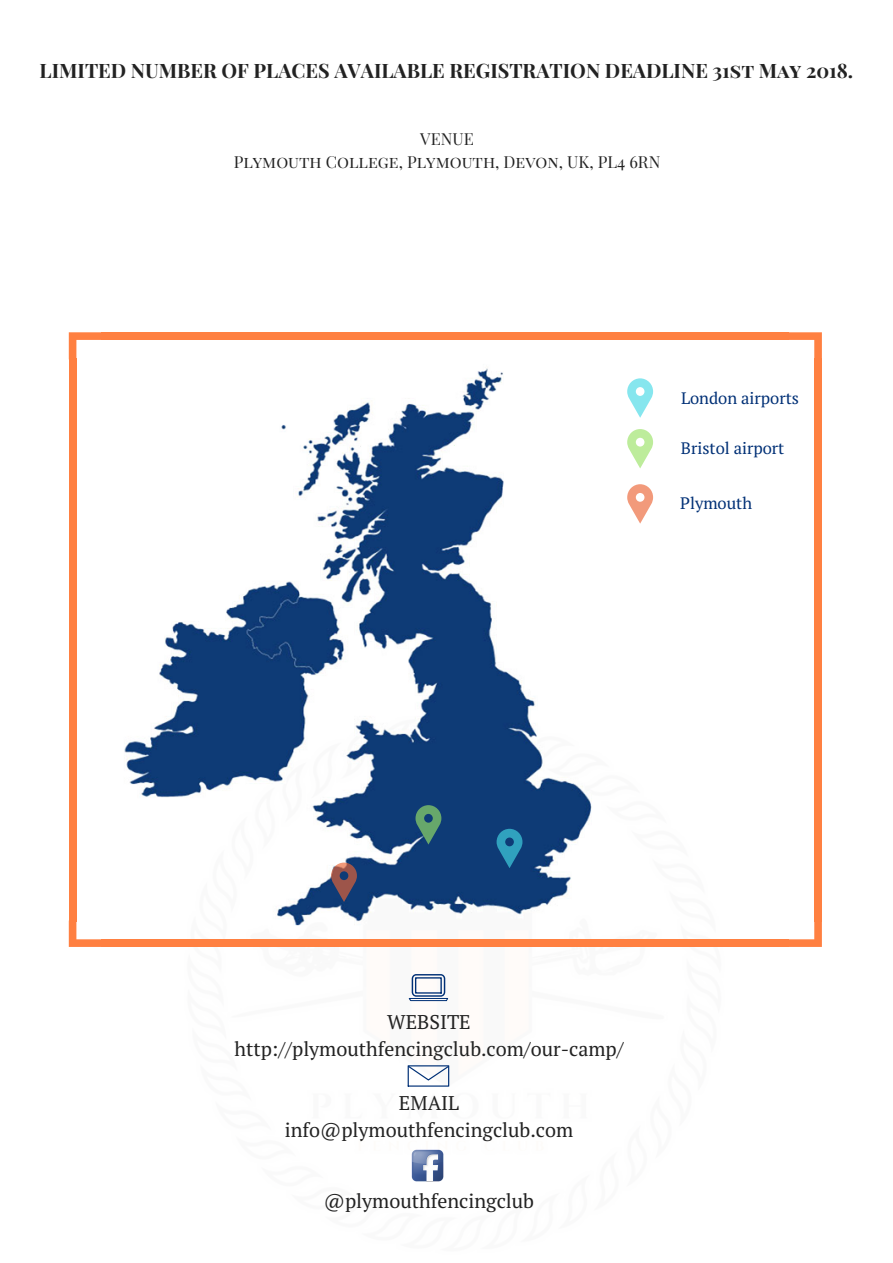
<style>
.page{position:relative;width:893px;height:1263px;background:#fff}
.page>*{position:absolute;margin:0;border:0;box-sizing:border-box;transform-origin:0 0}
.t1{font:19.8px/27px "PT Serif";color:#222;text-align:center}
.t2{font:700 19.8px "Playfair Display SC";color:#222}
.t3{font:16.5px/22.5px "Playfair Display SC";color:#222;text-align:center}
.t4{font:16.5px "PT Serif";color:#003076}
</style>
<div class="page">
<svg style="left:69px;top:332px;width:32px;height:27px"></svg>
<div style="left:69px;top:358px;width:7px;height:564px;background:#ff8041"></div>
<svg style="left:69px;top:920px;width:11px;height:27px"></svg>
<div style="left:101px;top:939px;width:687px;height:8px;background:#ff8041"></div>
<svg style="left:788px;top:922px;width:34px;height:25px"></svg>
<div style="left:814px;top:358px;width:8px;height:564px;background:#ff8041"></div>
<div style="left:101px;top:332px;width:687px;height:8px;background:#ff8041"></div>
<svg style="left:788px;top:332px;width:34px;height:26px"></svg>
<img style="left:80px;top:368px;width:574px;height:579px">
<svg style="left:331px;top:862px;width:26px;height:40px"></svg>
<svg style="left:627px;top:484px;width:26px;height:40px"></svg>
<svg style="left:415px;top:805px;width:26px;height:39px"></svg>
<svg style="left:627px;top:429px;width:26px;height:39px"></svg>
<svg style="left:497px;top:829px;width:25px;height:39px"></svg>
<svg style="left:627px;top:378px;width:26px;height:40px"></svg>
<img style="left:411px;top:1149px;width:33px;height:33px">
<svg style="left:409px;top:974px;width:39px;height:27px"></svg>
<svg style="left:408px;top:1065px;width:41px;height:22px"></svg>
<p class="t2" style="left:40px;top:56px;width:815px">LIMITED NUMBER OF PLACES AVAILABLE REGISTRATION DEADLINE 31st May 2018.</p>
<p class="t3" style="left:234px;top:127px;width:428px">VENUE<br>Plymouth College, Plymouth, Devon, UK, PL4 6RN</p>
<p class="t4" style="left:681px;top:387px;width:119px">London airports</p>
<p class="t4" style="left:681px;top:437px;width:105px">Bristol airport</p>
<p class="t4" style="left:680px;top:492px;width:73px">Plymouth</p>
<p class="t1" style="left:234px;top:1008px;width:391px">WEBSITE http://plymouthfencingclub.com/our-camp/</p>
<p class="t1" style="left:285px;top:1089px;width:290px">EMAIL info@plymouthfencingclub.com</p>
<p class="t1" style="left:324px;top:1187px;width:212px">@plymouthfencingclub</p>
</div>
